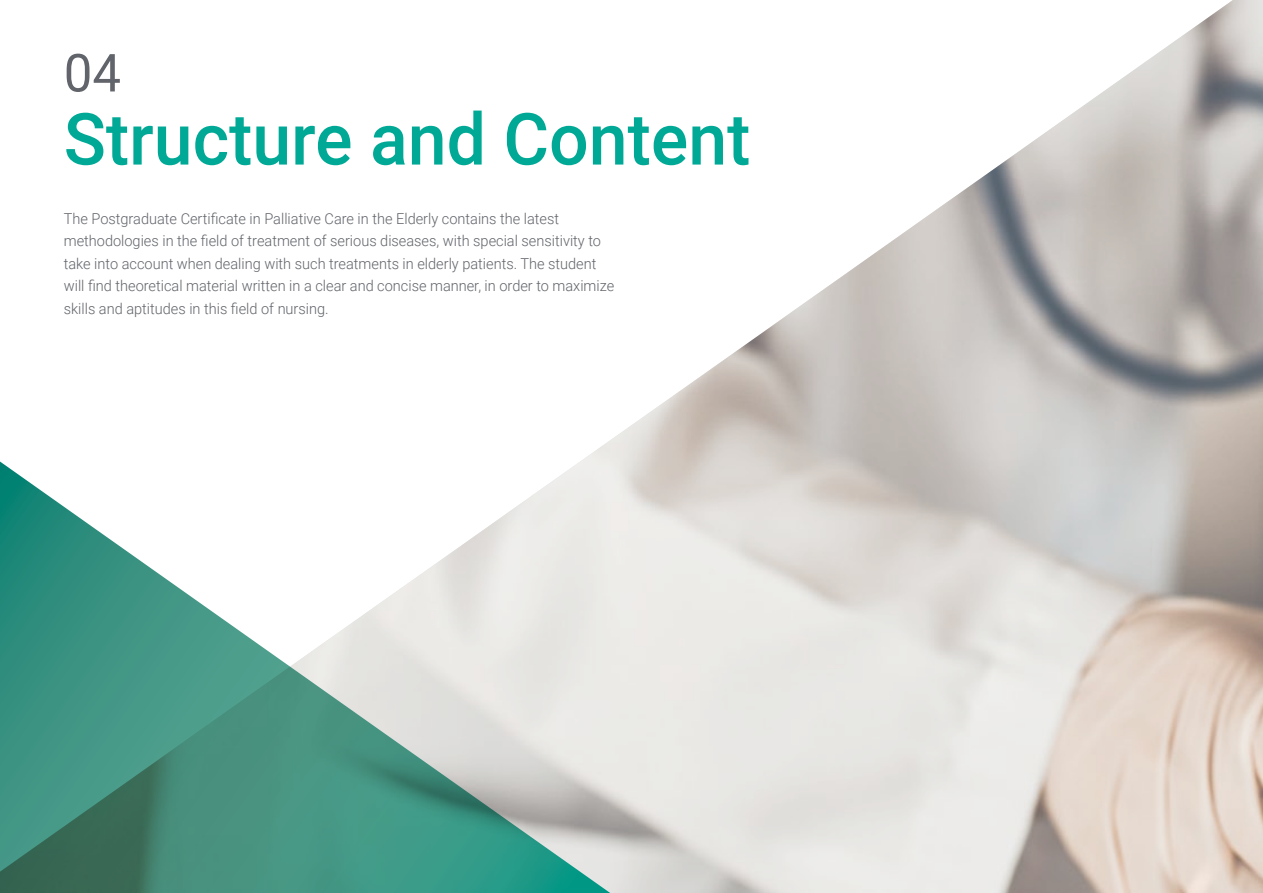
<style>
.page{position:relative;width:1263px;height:893px;background:#fff}
.page>*{position:absolute;margin:0;border:0;box-sizing:border-box;transform-origin:0 0}
.t1{font:500 72px "Roboto";color:#00a996}
.t2{font:52.5px "Roboto";color:#61646a}
.t3{font:300 15px/22.5px "Roboto";color:#61646a}
</style>
<div class="page">
<img style="left:602px;top:0;width:661px;height:893px">
<svg style="left:0;top:446px;width:640px;height:447px"></svg>
<h2 class="t2" style="left:64px;top:36px;width:59px">04</h2>
<h1 class="t1" style="left:64px;top:89px;width:688px">Structure and Content</h1>
<p class="t3" style="left:64px;top:207px;width:552px">The Postgraduate Certificate in Palliative Care in the Elderly contains the latest methodologies in the field of treatment of serious diseases, with special sensitivity to take into account when dealing with such treatments in elderly patients. The student will find theoretical material written in a clear and concise manner, in order to maximize skills and aptitudes in this field of nursing.</p>
</div>
